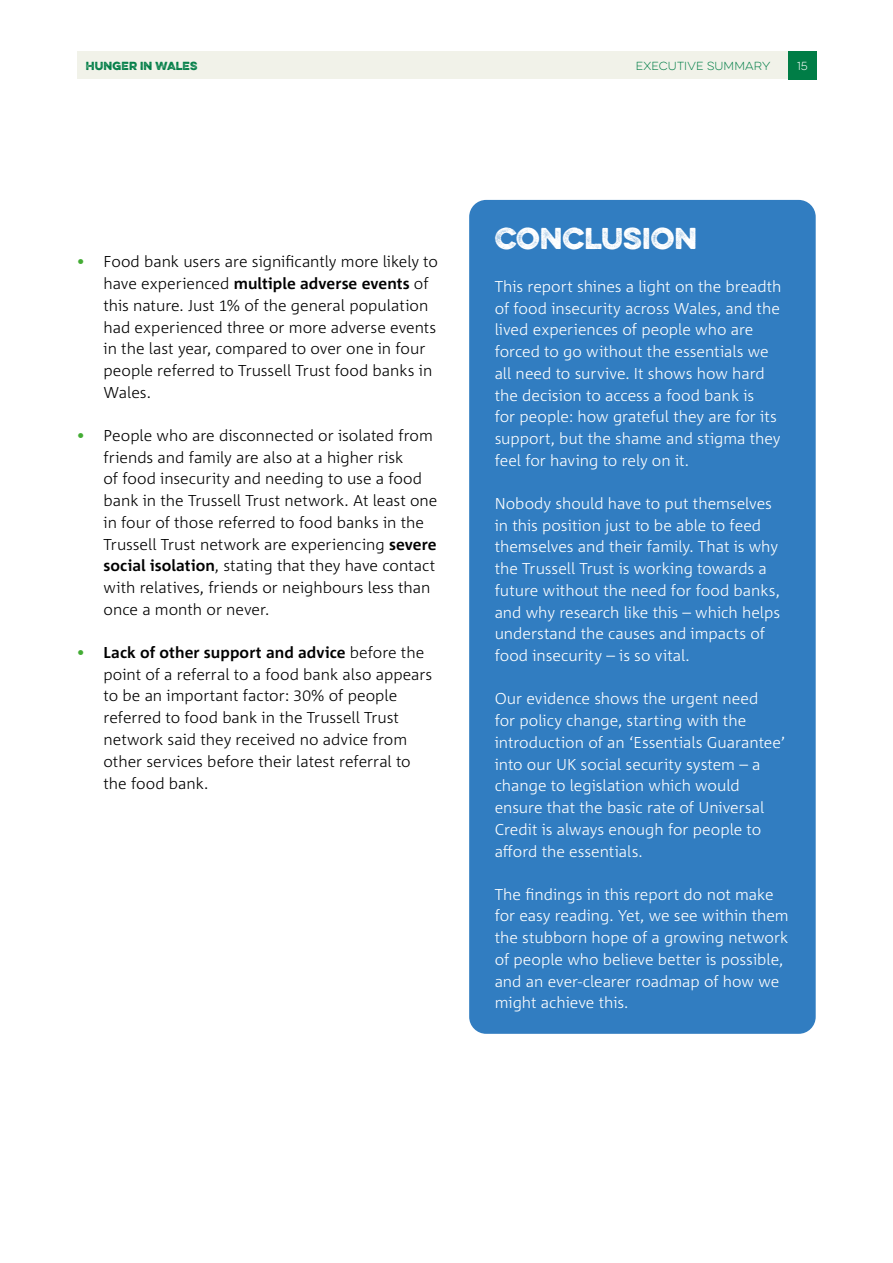
<style>
.page{position:relative;width:893px;height:1263px;background:#fff}
.page>*{position:absolute;margin:0;border:0;box-sizing:border-box;transform-origin:0 0}
.Body_copy{font:27px "Eveleth Dot";color:#fff}
.Body_copy-2{font:300 15.75px/21.8px "Corpid C1";letter-spacing:-.005em;color:#fff}
.t1{font:300 15.75px/21.8px "Corpid C1";letter-spacing:-.005em;color:#000}
.t2{font:100 10.5px "Eveleth Clean";letter-spacing:.01em;color:#007d46}
.t3{font:10.5px "Eveleth Dot";letter-spacing:.02em;color:#007d46}
.t4{font:100 10.5px "Eveleth Clean";color:#fff}
.s1{color:#43ac34}
.s2{font-weight:700}
</style>
<div class="page">
<div style="left:77px;top:51px;width:739px;height:28px;background:#f1f2e9"></div>
<div style="left:788px;top:51px;width:28px;height:28px;background:#007d46"></div>
<div style="left:469px;top:200px;width:347px;height:834px;background:#317dc1;border-radius:17px"></div>
<p class="t3" style="left:86px;top:57px;width:113px">HUNGER IN WALES</p>
<p class="t2" style="left:636px;top:58px;width:136px">EXECUTIVE SUMMARY</p>
<p class="t4" style="left:797px;top:58px;width:12px">15</p>
<p class="t1" style="left:104px;top:251px;width:336px;text-indent:-27px"><span class="s1">•</span> Food bank users are significantly more likely to have experienced <span class="s2">multiple adverse events</span> of this nature. Just 1% of the general population had experienced three or more adverse events in the last year, compared to over one in four people referred to Trussell Trust food banks in Wales.</p>
<p class="t1" style="left:104px;top:424px;width:335px;text-indent:-27px"><span class="s1">•</span> People who are disconnected or isolated from friends and family are also at a higher risk<br>of food insecurity and needing to use a food bank in the Trussell Trust network. At least one in four of those referred to food banks in the Trussell Trust network are experiencing <span class="s2">severe social isolation</span>, stating that they have contact with relatives, friends or neighbours less than once a month or never.</p>
<p class="t1" style="left:104px;top:641px;width:330px;text-indent:-27px"><span class="s1">•</span> <span class="s2">Lack of other support and advice</span> before the point of a referral to a food bank also appears to be an important factor: 30% of people referred to food bank in the Trussell Trust network said they received no advice from other services before their latest referral to the food bank.</p>
<p class="Body_copy" style="left:495px;top:218px;width:204px">CONCLUSION</p>
<p class="Body_copy-2" style="left:495px;top:275px;width:288px">This report shines a light on the breadth of food insecurity across Wales, and the lived experiences of people who are forced to go without the essentials we all need to survive. It shows how hard the decision to access a food bank is<br>for people: how grateful they are for its support, but the shame and stigma they feel for having to rely on it.</p>
<p class="Body_copy-2" style="left:495px;top:492px;width:287px">Nobody should have to put themselves in this position just to be able to feed themselves and their family. That is why the Trussell Trust is working towards a future without the need for food banks, and why research like this – which helps understand the causes and impacts of food insecurity – is so vital.</p>
<p class="Body_copy-2" style="left:495px;top:687px;width:292px">Our evidence shows the urgent need<br>for policy change, starting with the introduction of an ‘Essentials Guarantee’ into our UK social security system – a change to legislation which would ensure that the basic rate of Universal Credit is always enough for people to afford the essentials.</p>
<p class="Body_copy-2" style="left:495px;top:883px;width:296px">The findings in this report do not make for easy reading. Yet, we see within them the stubborn hope of a growing network of people who believe better is possible, and an ever-clearer roadmap of how we might achieve this.</p>
</div>
